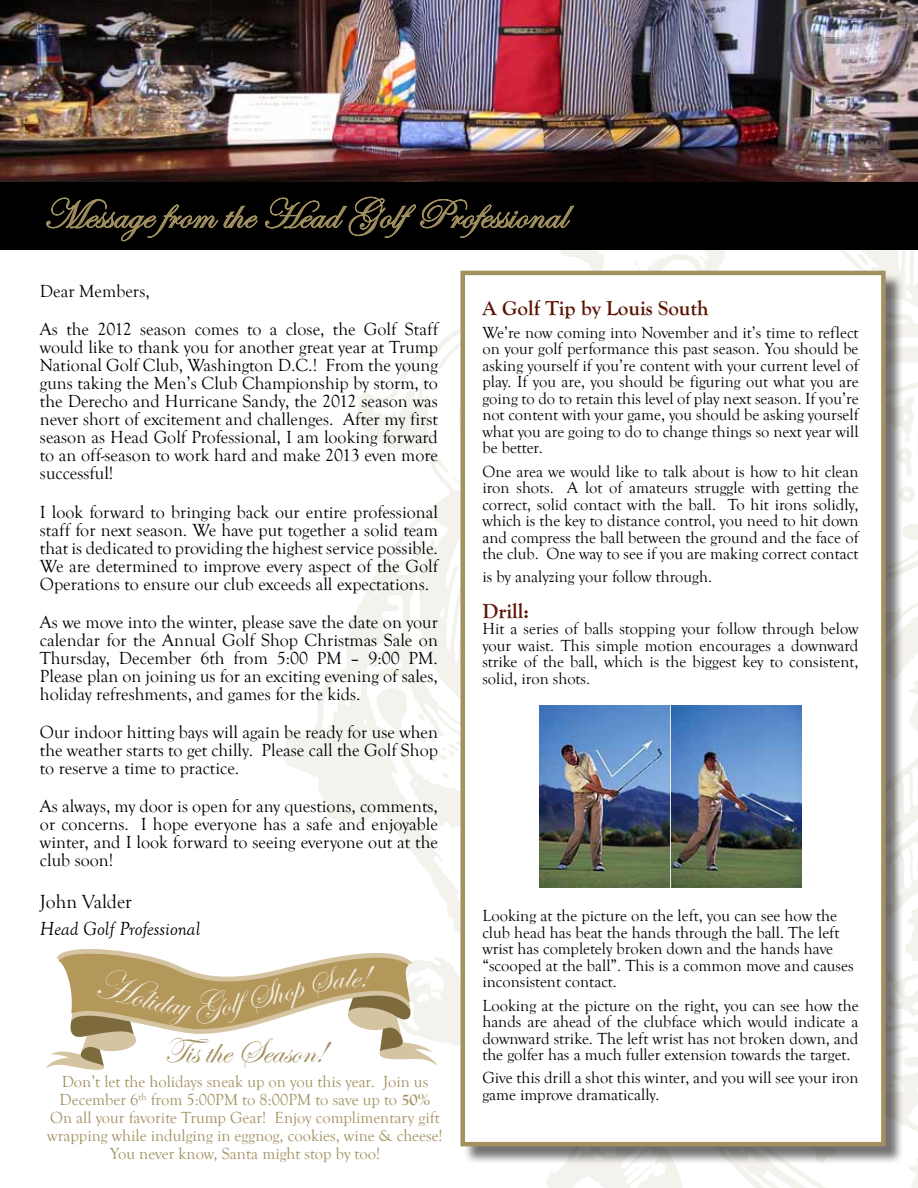
<style>
.page{position:relative;width:918px;height:1188px;background:#fff}
.page>*{position:absolute;margin:0;border:0;box-sizing:border-box;transform-origin:0 0}
.t1{font:42px "Edwardian Script ITC";letter-spacing:.01em;color:#a39161}
.t2{font:36px "Edwardian Script ITC";color:#a39161}
.t3{font:700 21px "Goudy Old Style T";color:#5b1400}
.t4{font:italic 19.5px "Goudy Old Style T";color:#000}
.t5{font:19.5px "Goudy Old Style T";color:#000}
.t6{font:18px/18px "Goudy Old Style T";color:#000;text-align:justify}
.t7{font:16.5px/16.5px "Goudy Old Style T";color:#000;text-align:justify}
.t8{font:16.5px/18px "Goudy Old Style T";color:#a39161;text-align:center}
.s1{font-weight:700}
</style>
<div class="page">
<img style="left:0;top:0;width:918px;height:183px">
<div style="left:0;top:183px;width:918px;height:67px;background:#000"></div>
<img style="left:46px;top:15px;width:872px;height:1173px">
<h1 class="t1" style="left:43px;top:191px;width:524px">Message from the Head GolfProfessional</h1>
<p class="t6" style="left:40px;top:272px;width:400px;line-height:38.2px">Dear Members,<br>As the 2012 season comes to a close, the Golf Staff</p>
<p class="t6" style="left:40px;top:338px;width:400px">would like to thank you for another great year at Trump National Golf Club, Washington D.C.! From the young guns taking the Men’s Club Championship by storm, to the Derecho and Hurricane Sandy, the 2012 season was never short of excitement and challenges. After my first season as Head Golf Professional, I am looking forward to an off-season to work hard and make 2013 even more successful!</p>
<p class="t6" style="left:40px;top:503px;width:400px">I look forward to bringing back our entire professional staff for next season. We have put together a solid team that is dedicated to providing the highest service possible.<br>We are determined to improve every aspect of the Golf Operations to ensure our club exceeds all expectations.</p>
<p class="t6" style="left:40px;top:613px;width:400px">As we move into the winter, please save the date on your calendar for the Annual Golf Shop Christmas Sale on Thursday, December 6th from 5:00 PM – 9:00 PM.<br>Please plan on joining us for an exciting evening of sales, holiday refreshments, and games for the kids.</p>
<p class="t6" style="left:40px;top:723px;width:400px">Our indoor hitting bays will again be ready for use when the weather starts to get chilly. Please call the Golf Shop to reserve a time to practice.</p>
<p class="t6" style="left:40px;top:797px;width:400px">As always, my door is open for any questions, comments, or concerns. I hope everyone has a safe and enjoyable winter, and I look forward to seeing everyone out at the club soon!</p>
<p class="t5" style="left:40px;top:890px;width:94px">John Valder</p>
<p class="t4" style="left:40px;top:918px;width:162px">Head Golf Professional</p>
<h2 class="t2" style="left:164px;top:1032px;width:163px">Tis the Season!</h2>
<p class="t8" style="left:47px;top:1073px;width:397px">Don’t let the holidays sneak up on you this year. Join us December 6<sup>th</sup> from 5:00PM to 8:00PM to save up to <span class="s1">50% </span>On all your favorite Trump Gear! Enjoy complimentary gift wrapping while indulging in eggnog, cookies, wine &amp; cheese!<br>You never know, Santa might stop by too!</p>
<p class="t3" style="left:482px;top:296px;width:228px">A Golf Tip by Louis South</p>
<p class="t7" style="left:482px;top:324px;width:378px">We’re now coming into November and it’s time to reflect on your golf performance this past season. You should be asking yourself if you’re content with your current level of play. If you are, you should be figuring out what you are going to do to retain this level of play next season. If you’re not content with your game, you should be asking yourself what you are going to do to change things so next year will be better.</p>
<p class="t7" style="left:482px;top:463px;width:378px">One area we would like to talk about is how to hit clean iron shots. A lot of amateurs struggle with getting the correct, solid contact with the ball. To hit irons solidly, which is the key to distance control, you need to hit down and compress the ball between the ground and the face of the club. One way to see if you are making correct contact</p>
<p class="t7" style="left:482px;top:568px;width:231px">is by analyzing your follow through.</p>
<p class="t3" style="left:482px;top:599px;width:48px">Drill:</p>
<p class="t7" style="left:482px;top:621px;width:378px">Hit a series of balls stopping your follow through below your waist. This simple motion encourages a downward strike of the ball, which is the biggest key to consistent, solid, iron shots.</p>
<p class="t7" style="left:482px;top:908px;width:373px;text-align:left">Looking at the picture on the left, you can see how the club head has beat the hands through the ball. The left wrist has completely broken down and the hands have “scooped at the ball”. This is a common move and causes inconsistent contact.</p>
<p class="t7" style="left:482px;top:997px;width:378px">Looking at the picture on the right, you can see how the hands are ahead of the clubface which would indicate a downward strike. The left wrist has not broken down, and the golfer has a much fuller extension towards the target.</p>
<p class="t7" style="left:482px;top:1070px;width:378px">Give this drill a shot this winter, and you will see your iron game improve dramatically.</p>
</div>
